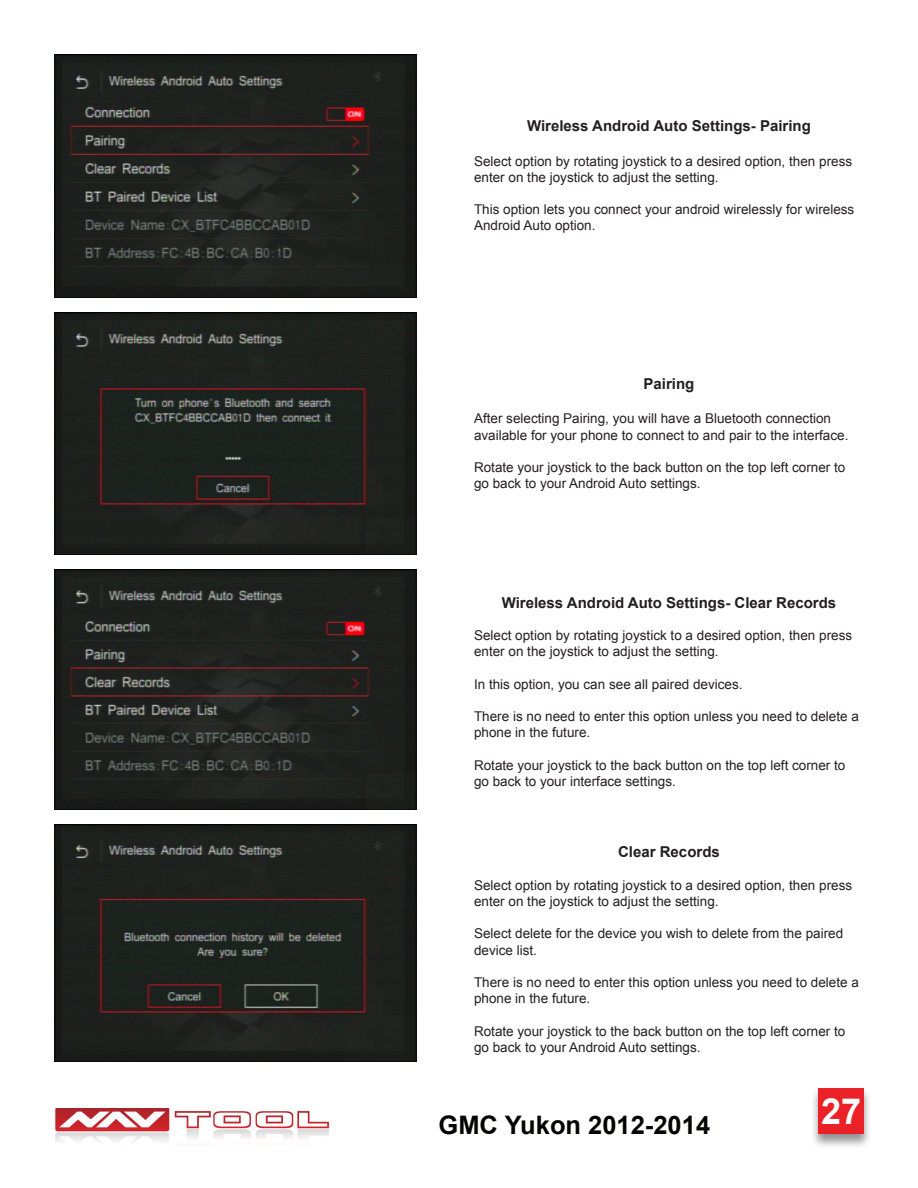
<style>
.page{position:relative;width:918px;height:1188px;background:#fff}
.page>*{position:absolute;margin:0;border:0;box-sizing:border-box;transform-origin:0 0}
.t1{font:700 36px "Arial";color:#fff}
.t2{font:700 25.5px "Arial";color:#040503}
.t3{font:700 15px "Arial";color:#231f20}
.Text{font:13.5px/16.2px "Arial";color:#231f20}
</style>
<div class="page">
<img style="left:55px;top:1108px;width:275px;height:34px">
<div style="left:810px;top:1087px;width:62px;height:62px;background:#231f20;opacity:.5"></div>
<div style="left:818px;top:1088px;width:46px;height:46px;background:#ea2127"></div>
<img style="left:54px;top:312px;width:363px;height:243px">
<img style="left:54px;top:54px;width:363px;height:243px">
<img style="left:54px;top:570px;width:363px;height:239px">
<img style="left:54px;top:824px;width:363px;height:238px">
<div style="left:319px;top:264px;width:98px;height:33px;background:#1f201d"></div>
<div style="left:346px;top:1016px;width:71px;height:46px;background:#20211e"></div>
<div style="left:367px;top:773px;width:50px;height:36px;background:#1f201d"></div>
<div style="left:367px;top:519px;width:50px;height:36px;background:#1e201d"></div>
<p class="t3" style="left:527px;top:116px;width:285px">Wireless Android Auto Settings- Pairing</p>
<p class="Text" style="left:474px;top:153px;width:380px">Select option by rotating joystick to a desired option, then press enter on the joystick to adjust the setting.</p>
<p class="Text" style="left:474px;top:202px;width:382px">This option lets you connect your android wirelessly for wireless<br>Android Auto option.</p>
<p class="t3" style="left:644px;top:374px;width:52px">Pairing</p>
<p class="Text" style="left:474px;top:411px;width:376px">After selecting Pairing, you will have a Bluetooth connection available for your phone to connect to and pair to the interface.</p>
<p class="Text" style="left:474px;top:459px;width:373px">Rotate your joystick to the back button on the top left corner to go back to your Android Auto settings.</p>
<p class="t3" style="left:502px;top:593px;width:336px">Wireless Android Auto Settings- Clear Records</p>
<p class="Text" style="left:474px;top:627px;width:380px">Select option by rotating joystick to a desired option, then press enter on the joystick to adjust the setting.</p>
<p class="Text" style="left:474px;top:676px;width:270px">In this option, you can see all paired devices.</p>
<p class="Text" style="left:474px;top:708px;width:386px">There is no need to enter this option unless you need to delete a phone in the future.</p>
<p class="Text" style="left:474px;top:757px;width:373px">Rotate your joystick to the back button on the top left corner to go back to your interface settings.</p>
<p class="t3" style="left:618px;top:842px;width:103px">Clear Records</p>
<p class="Text" style="left:474px;top:877px;width:380px">Select option by rotating joystick to a desired option, then press enter on the joystick to adjust the setting.</p>
<p class="Text" style="left:474px;top:926px;width:371px">Select delete for the device you wish to delete from the paired device list.</p>
<p class="Text" style="left:474px;top:974px;width:386px">There is no need to enter this option unless you need to delete a phone in the future.</p>
<p class="Text" style="left:474px;top:1023px;width:373px">Rotate your joystick to the back button on the top left corner to go back to your Android Auto settings.</p>
<h2 class="t2" style="left:439px;top:1108px;width:273px">GMC Yukon 2012-2014</h2>
<h1 class="t1" style="left:821px;top:1088px;width:42px">27</h1>
</div>
